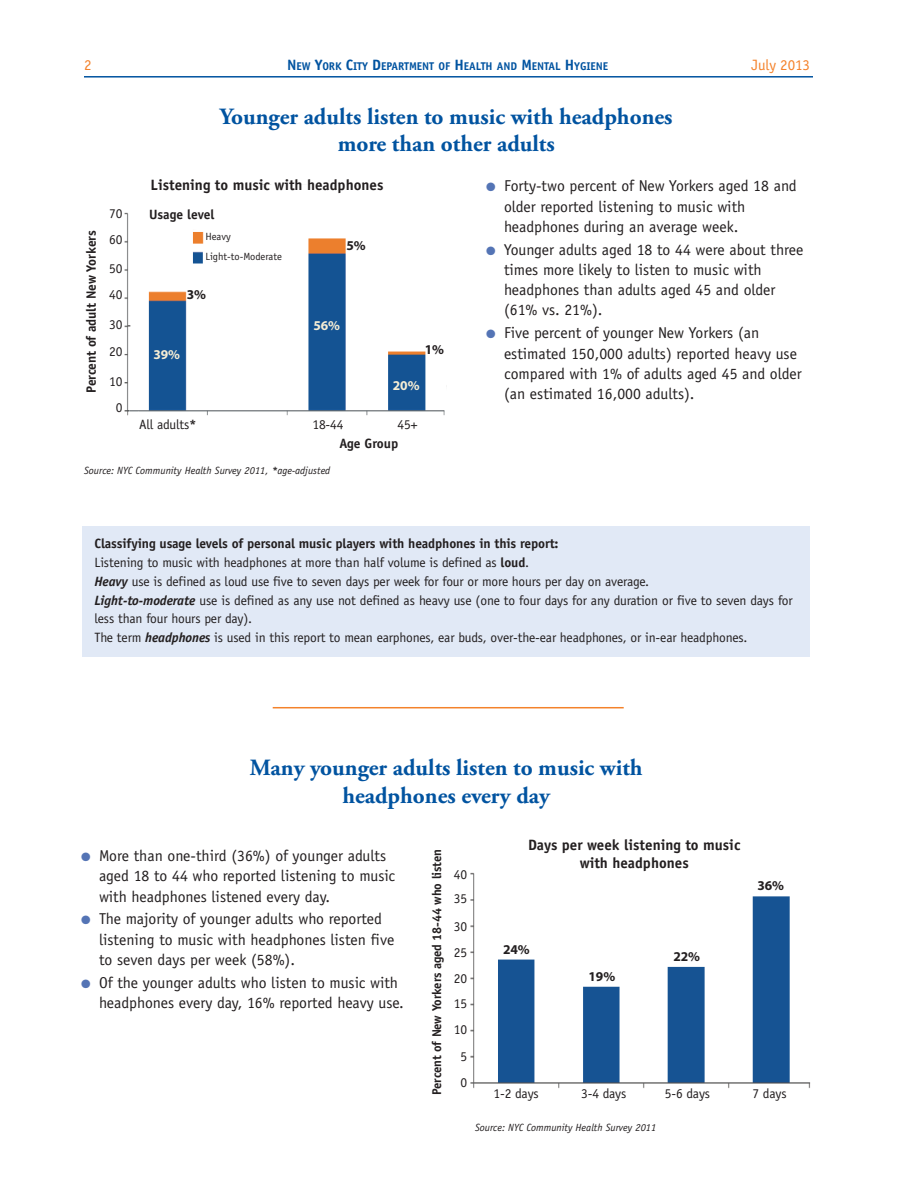
<style>
.page{position:relative;width:918px;height:1188px;background:#fff}
.page>*{position:absolute;margin:0;border:0;box-sizing:border-box;transform-origin:0 0}
.t1{font:700 23.25px/27.9px "Adobe Garamond Pro";color:#0153a0;text-align:center}
.t2{font:15.75px/20.2px "Officina Sans";color:#231f20}
.t3{font:700 15px/18px "Officina Sans";color:#231f20;text-align:center}
.t4{font:15px "Officina Sans";letter-spacing:-.005em;color:#f4822b}
.t5{font:13.5px/26px "Officina Sans";letter-spacing:-.01em;color:#231f20}
.t6{font:700 13.5px "Officina Sans";letter-spacing:-.01em;color:#231f20}
.t7{font:700 13.5px "Myriad Pro";letter-spacing:-.01em;color:#231f20}
.t8{font:700 13.5px "Myriad Pro";color:#f7eed5}
.t9{font:700 12.75px "Officina Sans";letter-spacing:-.01em;color:#231f20}
.t10{font:700 11.25px "Officina Sans";letter-spacing:-.01em;color:#0153a0}
.t11{font:italic 10.5px "Officina Sans";color:#231f20}
.t12{font:10.5px/20.2px "Officina Sans";color:#231f20}
.s1{font-size:15px}
.s2{color:#5474b5}
.s3{font-weight:700}
.s4{font-weight:700;font-style:italic}
</style>
<div class="page">
<hr style="left:84px;top:76px;width:729px;height:2px;background:#0153a0">
<hr style="left:273px;top:707px;width:351px;height:1px;background:#f4822b">
<img style="left:124px;top:184px;width:321px;height:232px">
<div style="left:206px;top:232px;width:81px;height:34px;background:#fff"></div>
<img style="left:470px;top:872px;width:341px;height:217px">
<div style="left:82px;top:526px;width:727px;height:130px;background:#e1e9f6"></div>
<div style="left:478px;top:988px;width:14px;height:14px;background:#fff"></div>
<p class="t4" style="left:84px;top:60px;width:9px">2</p>
<p class="t10" style="left:287px;top:62px;width:323px"><span class="s1">N</span>EW <span class="s1">Y</span>ORK <span class="s1">C</span>ITY <span class="s1">D</span>EPARTMENT OF <span class="s1">H</span>EALTH AND <span class="s1">M</span>ENTAL <span class="s1">H</span>YGIENE</p>
<p class="t4" style="left:752px;top:60px;width:60px">July 2013</p>
<h1 class="t1" style="left:220px;top:104px;width:454px">Younger adults listen to music with headphones more than other adults</h1>
<p class="t2" style="left:504px;top:177px;width:294px;text-indent:-18px"><span class="s2">●</span> Forty-two percent of New Yorkers aged 18 and older reported listening to music with headphones during an average week.</p>
<p class="t2" style="left:504px;top:241px;width:301px;text-indent:-18px"><span class="s2">●</span> Younger adults aged 18 to 44 were about three times more likely to listen to music with headphones than adults aged 45 and older (61% vs. 21%).</p>
<p class="t2" style="left:504px;top:324px;width:299px;text-indent:-18px"><span class="s2">●</span> Five percent of younger New Yorkers (an estimated 150,000 adults) reported heavy use compared with 1% of adults aged 45 and older (an estimated 16,000 adults).</p>
<p class="t3" style="left:151px;top:177px;width:234px">Listening to music with headphones</p>
<p class="t5" style="left:109px;top:201px;width:15px">70<br>60</p>
<p class="t5" style="left:109px;top:257px;width:15px">50<br>40</p>
<p class="t5" style="left:109px;top:311px;width:15px;line-height:27.8px">30<br>20</p>
<p class="t5" style="left:109px;top:369px;width:15px;text-align:center">10<br>0</p>
<p class="t6" style="left:149px;top:209px;width:67px">Usage level</p>
<p class="t12" style="left:206px;top:227px;width:78px">Heavy<br>Light-to-Moderate</p>
<p class="t6" style="left:86px;top:393px;width:164px;rotate:-90deg">Percent of adult New Yorkers</p>
<p class="t7" style="left:346px;top:238px;width:21px">5%</p>
<p class="t7" style="left:187px;top:286px;width:21px">3%</p>
<p class="t8" style="left:314px;top:317px;width:28px">56%</p>
<p class="t7" style="left:425px;top:341px;width:21px">1%</p>
<p class="t8" style="left:153px;top:346px;width:28px">39%</p>
<p class="t8" style="left:393px;top:378px;width:28px">20%</p>
<p class="t5" style="left:139px;top:413px;width:59px">All adults<span class="s3">*</span></p>
<p class="t5" style="left:312px;top:413px;width:33px">18-44</p>
<p class="t5" style="left:398px;top:413px;width:21px">45+</p>
<p class="t6" style="left:339px;top:438px;width:61px">Age Group</p>
<p class="t11" style="left:84px;top:467px;width:248px">Source: NYC Community Health Survey 2011, <span class="s3">*</span>age-adjusted</p>
<p class="t5" style="left:94px;top:535px;width:700px;line-height:18.8px"><span class="s3">Classifying usage levels of personal music players with headphones in this report:<br></span>Listening to music with headphones at more than half volume is defined as <span class="s3">loud</span>.<br><span class="s4">Heavy</span> use is defined as loud use five to seven days per week for four or more hours per day on average.<br><span class="s4">Light-to-moderate</span> use is defined as any use not defined as heavy use (one to four days for any duration or five to seven days for less than four hours per day).<br>The term <span class="s4">headphones</span> is used in this report to mean earphones, ear buds, over-the-ear headphones, or in-ear headphones.</p>
<h1 class="t1" style="left:250px;top:756px;width:394px">Many younger adults listen to music with headphones every day</h1>
<p class="t2" style="left:99px;top:847px;width:298px;text-indent:-18px"><span class="s2">●</span> More than one-third (36%) of younger adults aged 18 to 44 who reported listening to music with headphones listened every day.</p>
<p class="t2" style="left:99px;top:910px;width:297px;text-indent:-18px"><span class="s2">●</span> The majority of younger adults who reported listening to music with headphones listen five to seven days per week (58%).</p>
<p class="t2" style="left:99px;top:974px;width:306px;text-indent:-18px"><span class="s2">●</span> Of the younger adults who listen to music with headphones every day, 16% reported heavy use.</p>
<p class="t9" style="left:432px;top:1095px;width:247px;rotate:-90deg">Percent of New Yorkers aged 18-44 who listen</p>
<p class="t5" style="left:454px;top:864px;width:15px;line-height:23.9px">40<br>35</p>
<p class="t5" style="left:454px;top:915px;width:15px;text-align:center">30<br>25<br>20<br>15<br>10<br>5<br>0</p>
<p class="t3" style="left:528px;top:837px;width:214px">Days per week listening to music with headphones</p>
<p class="t7" style="left:757px;top:877px;width:28px">36%</p>
<p class="t7" style="left:503px;top:941px;width:28px">24%</p>
<p class="t7" style="left:589px;top:968px;width:28px">19%</p>
<p class="t7" style="left:673px;top:949px;width:28px">22%</p>
<p class="t5" style="left:493px;top:1082px;width:47px">1-2 days</p>
<p class="t5" style="left:581px;top:1082px;width:47px">3-4 days</p>
<p class="t5" style="left:665px;top:1082px;width:47px">5-6 days</p>
<p class="t5" style="left:753px;top:1082px;width:36px">7 days</p>
<p class="t11" style="left:475px;top:1124px;width:183px">Source: NYC Community Health Survey 2011</p>
</div>
